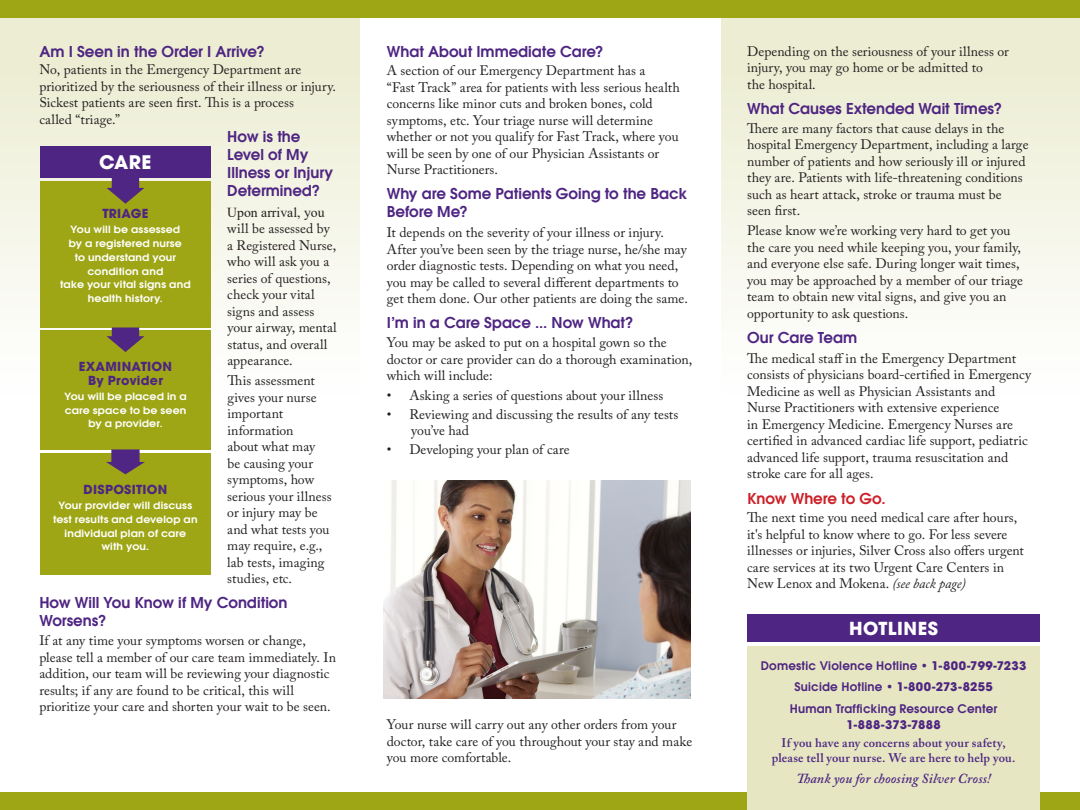
<style>
.page{position:relative;width:1080px;height:810px;background:#fff}
.page>*{position:absolute;margin:0;border:0;box-sizing:border-box;transform-origin:0 0}
.t1{font:700 18.75px "ITC Avant Garde Gothic";color:#fff}
.t2{font:700 18px "ITC Avant Garde Gothic";letter-spacing:.03em;color:#fff}
.t3{font:600 15px/18px "ITC Avant Garde Gothic";color:#4e2582}
.t4{font:600 15px "ITC Avant Garde Gothic";letter-spacing:-.005em;color:#cd2028}
.t5{font:13.75px/16.5px "Adobe Caslon Pro";color:#231f20}
.t6{font:italic 600 13.75px "Adobe Caslon Pro";letter-spacing:.01em;color:#4e2582}
.t7{font:600 12.5px "Adobe Caslon Pro";letter-spacing:.015em;color:#4e2582}
.t8{font:700 12.5px "ITC Avant Garde Gothic";letter-spacing:.02em;color:#4e2582}
.t9{font:600 11.88px "ITC Avant Garde Gothic";letter-spacing:.02em;color:#4e2582}
.t10{font:700 11.88px "ITC Avant Garde Gothic";letter-spacing:.02em;color:#4e2582}
.t11{font:600 10px/13.8px "ITC Avant Garde Gothic";letter-spacing:.015em;color:#fff;text-align:center;scale:1.09 1}
.s1{font-family:"Times New Roman"}
.s2{font-style:italic}
.s3{font-weight:700}
</style>
<div class="page">
<div style="left:0;top:0;width:360px;height:810px;background:linear-gradient(to bottom,#efefd9,#fff)"></div>
<div style="left:721px;top:0;width:359px;height:810px;background:linear-gradient(to bottom,#f0f0db,#fff)"></div>
<div style="left:40px;top:146px;width:170px;height:32px;background:#4e2582"></div>
<div style="left:40px;top:181px;width:170px;height:147px;background:#9ea615"></div>
<div style="left:40px;top:453px;width:170px;height:122px;background:#9ea615"></div>
<div style="left:41px;top:331px;width:170px;height:119px;background:#9ea615"></div>
<svg style="left:107px;top:178px;width:37px;height:26px"></svg>
<svg style="left:106px;top:449px;width:39px;height:25px"></svg>
<svg style="left:107px;top:327px;width:37px;height:25px"></svg>
<img style="left:383px;top:480px;width:307px;height:218px">
<div style="left:0;top:0;width:1080px;height:18px;background:#9ea615"></div>
<div style="left:0;top:793px;width:1080px;height:17px;background:#9ea615"></div>
<div style="left:747px;top:614px;width:293px;height:28px;background:#4e2582"></div>
<hr style="left:747px;top:642px;width:293px;height:4px;background:#fff">
<div style="left:747px;top:646px;width:293px;height:164px;background:#e6e7c2"></div>
<p class="t3" style="left:39px;top:42px;width:227px">Am I Seen in the Order I Arrive?</p>
<p class="t5" style="left:39px;top:61px;width:298px">No, patients in the Emergency Department are prioritized by the seriousness of their illness or injury.<br>Sickest patients are seen first. This is a process</p>
<p class="t5" style="left:39px;top:111px;width:82px">called “triage.”</p>
<p class="t3" style="left:227px;top:127px;width:107px">How is the<br>Level of My<br>Illness or Injury<br>Determined?</p>
<p class="t5" style="left:227px;top:204px;width:111px"><span class="s1">Upon arrival, you </span>will be assessed by a Registered Nurse, who will ask you a series of questions, check your vital signs and assess your airway, mental status, and overall appearance.</p>
<p class="t5" style="left:227px;top:372px;width:106px">This assessment gives your nurse important information<br>about what may<br>be causing your symptoms, how serious your illness or injury may be and what tests you may require, e.g.,</p>
<p class="t5" style="left:227px;top:554px;width:99px">lab tests, imaging studies, etc.</p>
<p class="t3" style="left:39px;top:594px;width:250px">How Will You Know if My Condition<br>Worsens?</p>
<p class="t5" style="left:39px;top:632px;width:298px">If at any time your symptoms worsen or change, please tell a member of our care team immediately. In addition, our team will be reviewing your diagnostic results; if any are found to be critical, this will prioritize your care and shorten your wait to be seen.</p>
<p class="t1" style="left:99px;top:150px;width:54px">CARE</p>
<p class="t8" style="left:102px;top:206px;width:47px">TRIAGE</p>
<p class="t11" style="left:71px;top:223px;width:102px">You will be assessed</p>
<p class="t11" style="left:69px;top:236px;width:105px">by a registered nurse</p>
<p class="t11" style="left:75px;top:250px;width:95px">to understand your condition and</p>
<p class="t11" style="left:60px;top:278px;width:121px">take your vital signs and</p>
<p class="t11" style="left:88px;top:291px;width:70px">health history.</p>
<p class="t8" style="left:79px;top:358px;width:95px">EXAMINATION</p>
<p class="t8" style="left:88px;top:372px;width:76px">By Provider</p>
<p class="t11" style="left:64px;top:389px;width:114px;text-align:left">You will be placed in a care space to be seen</p>
<p class="t11" style="left:88px;top:417px;width:70px">by a provider.</p>
<p class="t8" style="left:83px;top:481px;width:85px">DISPOSITION</p>
<p class="t11" style="left:53px;top:498px;width:134px">Your provider will discuss test results and develop an individual plan of care</p>
<p class="t11" style="left:101px;top:540px;width:45px">with you.</p>
<p class="t3" style="left:387px;top:42px;width:218px">What About Immediate Care?</p>
<p class="t5" style="left:387px;top:62px;width:260px">A section of our Emergency Department has a</p>
<p class="t5" style="left:387px;top:79px;width:294px">“Fast Track” area for patients with less serious health concerns like minor cuts and broken bones, cold symptoms, etc. Your triage nurse will determine whether or not you qualify for Fast Track, where you will be seen by one of our Physician Assistants or Nurse Practitioners.</p>
<p class="t3" style="left:387px;top:185px;width:302px">Why are Some Patients Going to the Back</p>
<p class="t3" style="left:387px;top:203px;width:83px">Before Me?</p>
<p class="t5" style="left:387px;top:224px;width:303px">It depends on the severity of your illness or injury.<br>After you’ve been seen by the triage nurse, he/she may order diagnostic tests. Depending on what you need, you may be called to several different departments to get them done. Our other patients are doing the same.</p>
<p class="t3" style="left:387px;top:314px;width:248px">I’m in a Care Space ... Now What?</p>
<p class="t5" style="left:387px;top:334px;width:307px">You may be asked to put on a hospital gown so the doctor or care provider can do a thorough examination, which will include:</p>
<p class="t5" style="left:387px;top:387px;width:278px">• Asking a series of questions about your illness</p>
<p class="t5" style="left:387px;top:406px;width:293px">• Reviewing and discussing the results of any tests</p>
<p class="t5" style="left:411px;top:422px;width:59px">you’ve had</p>
<p class="t5" style="left:387px;top:441px;width:184px">• Developing your plan of care</p>
<p class="t5" style="left:387px;top:716px;width:307px">Your nurse will carry out any other orders from your doctor, take care of you throughout your stay and make you more comfortable.</p>
<p class="t5" style="left:747px;top:43px;width:263px">Depending on the seriousness of your illness or injury, you may go home or be admitted to</p>
<p class="t5" style="left:747px;top:76px;width:70px">the hospital.</p>
<p class="t3" style="left:747px;top:99px;width:256px">What Causes Extended Wait Times?</p>
<p class="t5" style="left:747px;top:120px;width:283px">There are many factors that cause delays in the hospital Emergency Department, including a large number of patients and how seriously ill or injured they are. Patients with life-threatening conditions such as heart attack, stroke or trauma must be</p>
<p class="t5" style="left:747px;top:202px;width:55px">seen first.</p>
<p class="t5" style="left:747px;top:222px;width:277px">Please know we’re working very hard to get you the care you need while keeping you, your family, and everyone else safe. During longer wait times, you may be approached by a member of our triage team to obtain new vital signs, and give you an opportunity to ask questions.</p>
<p class="t3" style="left:747px;top:328px;width:112px">Our Care Team</p>
<p class="t5" style="left:747px;top:350px;width:285px">The medical staff in the Emergency Department consists of physicians board-certified in Emergency Medicine as well as Physician Assistants and Nurse Practitioners with extensive experience<br>in Emergency Medicine. Emergency Nurses are certified in advanced cardiac life support, pediatric advanced life support, trauma resuscitation and stroke care for all ages.</p>
<p class="t4" style="left:747px;top:488px;width:140px">Know Where to Go.</p>
<p class="t5" style="left:747px;top:509px;width:278px">The next time you need medical care after hours, it's helpful to know where to go. For less severe illnesses or injuries, Silver Cross also offers urgent care services at its two Urgent Care Centers in</p>
<p class="t5" style="left:747px;top:575px;width:220px">New Lenox and Mokena. <span class="s2">(see back page)</span></p>
<p class="t2" style="left:849px;top:617px;width:91px">HOTLINES</p>
<p class="t9" style="left:761px;top:658px;width:267px">Domestic Violence Hotline • <span class="s3">1-800-799-7233</span></p>
<p class="t9" style="left:794px;top:679px;width:200px">Suicide Hotline • <span class="s3">1-800-273-8255</span></p>
<p class="t9" style="left:790px;top:700px;width:209px">Human Trafficking Resource Center</p>
<p class="t10" style="left:846px;top:717px;width:96px">1-888-373-7888</p>
<p class="t7" style="left:781px;top:736px;width:226px">If you have any concerns about your safety,</p>
<p class="t7" style="left:772px;top:751px;width:245px">please tell your nurse. We are here to help you.</p>
<p class="t6" style="left:796px;top:770px;width:196px">Thank you for choosing Silver Cross!</p>
</div>
